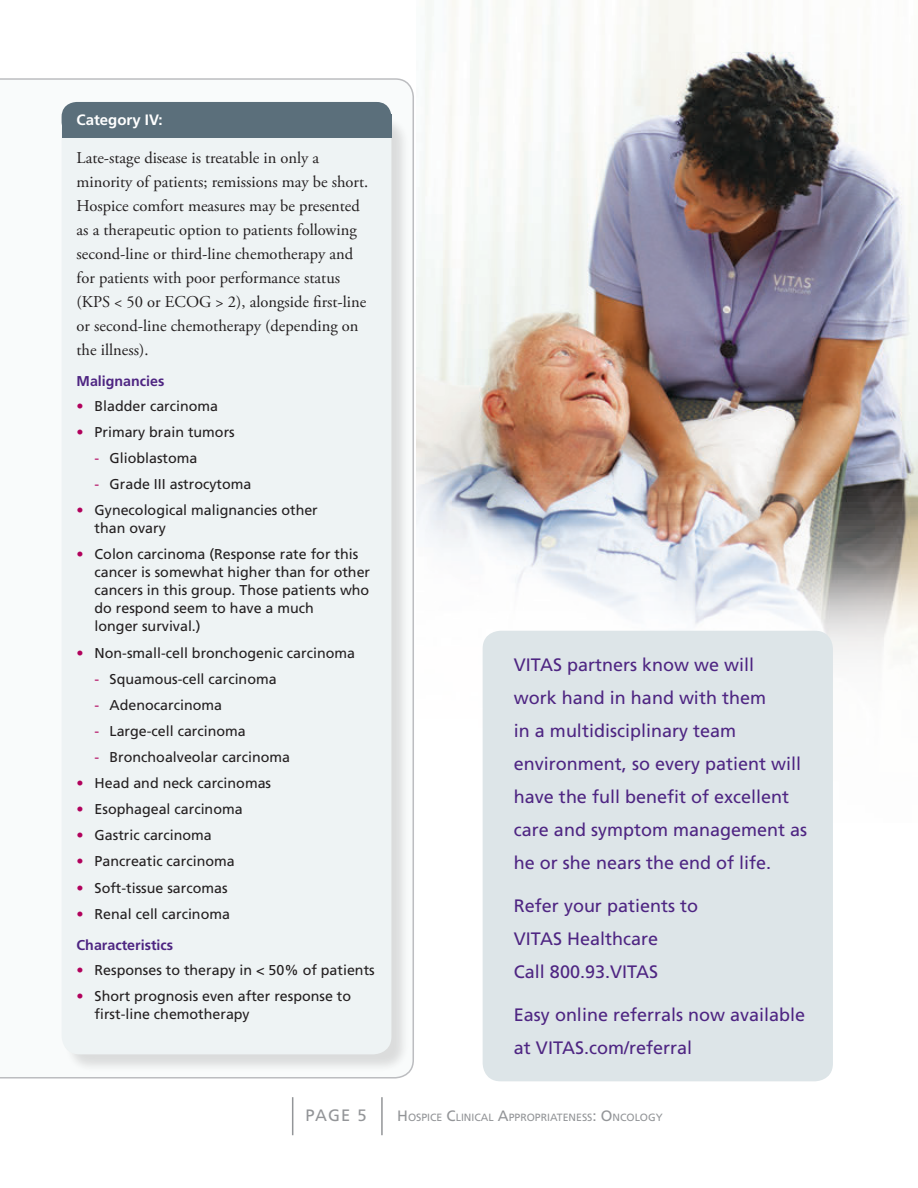
<style>
.page{position:relative;width:918px;height:1188px;background:#fff}
.page>*{position:absolute;margin:0;border:0;box-sizing:border-box;transform-origin:0 0}
.t1{font:18px/33px "Frutiger";color:#4e2582}
.t2{font:16.5px/24px "Adobe Garamond Pro";color:#231f20}
.t3{font:16.5px "Frutiger";color:#939598}
.t4{font:700 15px "Frutiger";color:#fff}
.t5{font:14.25px/18px "Frutiger";color:#231f20}
.t6{font:700 14.25px "Frutiger";color:#4e2582}
.t7{font:10.5px "Frutiger";color:#939598}
.s1{color:#b1015c}
.s2{font-size:15px}
</style>
<div class="page">
<hr style="left:381px;top:1097px;width:2px;height:38px;background:#939598">
<hr style="left:292px;top:1097px;width:1px;height:38px;background:#939598">
<img style="left:417px;top:0;width:501px;height:823px">
<svg style="left:0;top:78px;width:414px;height:1001px"></svg>
<div style="left:64px;top:115px;width:346px;height:958px;background:#231f20;opacity:.25"></div>
<div style="left:62px;top:113px;width:329px;height:941px;background:#eef3f4;border-radius:18px"></div>
<div style="left:62px;top:102px;width:329px;height:35px;background:#5b6f7b;border-radius:15px"></div>
<div style="left:483px;top:631px;width:350px;height:450px;background:#dde5e8;border-radius:18px"></div>
<p class="t4" style="left:77px;top:111px;width:88px">Category IV:</p>
<p class="t2" style="left:77px;top:146px;width:293px">Late-stage disease is treatable in only a minority of patients; remissions may be short.<br>Hospice comfort measures may be presented as a therapeutic option to patients following second-line or third-line chemotherapy and for patients with poor performance status (KPS &lt; 50 or ECOG &gt; 2), alongside first-line or second-line chemotherapy (depending on the illness).</p>
<p class="t6" style="left:77px;top:373px;width:89px">Malignancies</p>
<p class="t5" style="left:77px;top:397px;width:143px"><span class="s1">•</span> Bladder carcinoma</p>
<p class="t5" style="left:77px;top:423px;width:160px"><span class="s1">•</span> Primary brain tumors</p>
<p class="t5" style="left:95px;top:449px;width:104px"><span class="s1">-</span> Glioblastoma</p>
<p class="t5" style="left:95px;top:475px;width:158px"><span class="s1">-</span> Grade III astrocytoma</p>
<p class="t5" style="left:95px;top:502px;width:225px;text-indent:-18px"><span class="s1">•</span> Gynecological malignancies other than ovary</p>
<p class="t5" style="left:95px;top:546px;width:277px;text-indent:-18px"><span class="s1">•</span> Colon carcinoma (Response rate for this cancer is somewhat higher than for other cancers in this group. Those patients who do respond seem to have a much<br>longer survival.)</p>
<p class="t5" style="left:77px;top:644px;width:280px"><span class="s1">•</span> Non-small-cell bronchogenic carcinoma</p>
<p class="t5" style="left:95px;top:670px;width:184px"><span class="s1">-</span> Squamous-cell carcinoma</p>
<p class="t5" style="left:95px;top:696px;width:129px"><span class="s1">-</span> Adenocarcinoma</p>
<p class="t5" style="left:95px;top:722px;width:153px"><span class="s1">-</span> Large-cell carcinoma</p>
<p class="t5" style="left:95px;top:748px;width:197px"><span class="s1">-</span> Bronchoalveolar carcinoma</p>
<p class="t5" style="left:77px;top:774px;width:196px"><span class="s1">•</span> Head and neck carcinomas</p>
<p class="t5" style="left:77px;top:800px;width:168px"><span class="s1">•</span> Esophageal carcinoma</p>
<p class="t5" style="left:77px;top:826px;width:137px"><span class="s1">•</span> Gastric carcinoma</p>
<p class="t5" style="left:77px;top:853px;width:160px"><span class="s1">•</span> Pancreatic carcinoma</p>
<p class="t5" style="left:77px;top:879px;width:153px"><span class="s1">•</span> Soft-tissue sarcomas</p>
<p class="t5" style="left:77px;top:905px;width:155px"><span class="s1">•</span> Renal cell carcinoma</p>
<p class="t6" style="left:77px;top:937px;width:98px">Characteristics</p>
<p class="t5" style="left:77px;top:961px;width:300px"><span class="s1">•</span> Responses to therapy in &lt; 50% of patients</p>
<p class="t5" style="left:95px;top:987px;width:258px;text-indent:-18px"><span class="s1">•</span> Short prognosis even after response to first-line chemotherapy</p>
<p class="t1" style="left:514px;top:649px;width:295px">VITAS partners know we will<br>work hand in hand with them<br>in a multidisciplinary team environment, so every patient will have the full benefit of excellent care and symptom management as he or she nears the end of life.</p>
<p class="t1" style="left:514px;top:889px;width:186px">Refer your patients to<br>VITAS Healthcare<br>Call 800.93.VITAS</p>
<p class="t1" style="left:514px;top:998px;width:293px">Easy online referrals now available at VITAS.com/referral</p>
<p class="t3" style="left:305px;top:1106px;width:63px">PAGE 5</p>
<p class="t7" style="left:397px;top:1111px;width:267px"><span class="s2">H</span>OSPICE <span class="s2">C</span>LINICAL <span class="s2">A</span>PPROPRIATENESS<span class="s2">: O</span>NCOLOGY</p>
</div>
